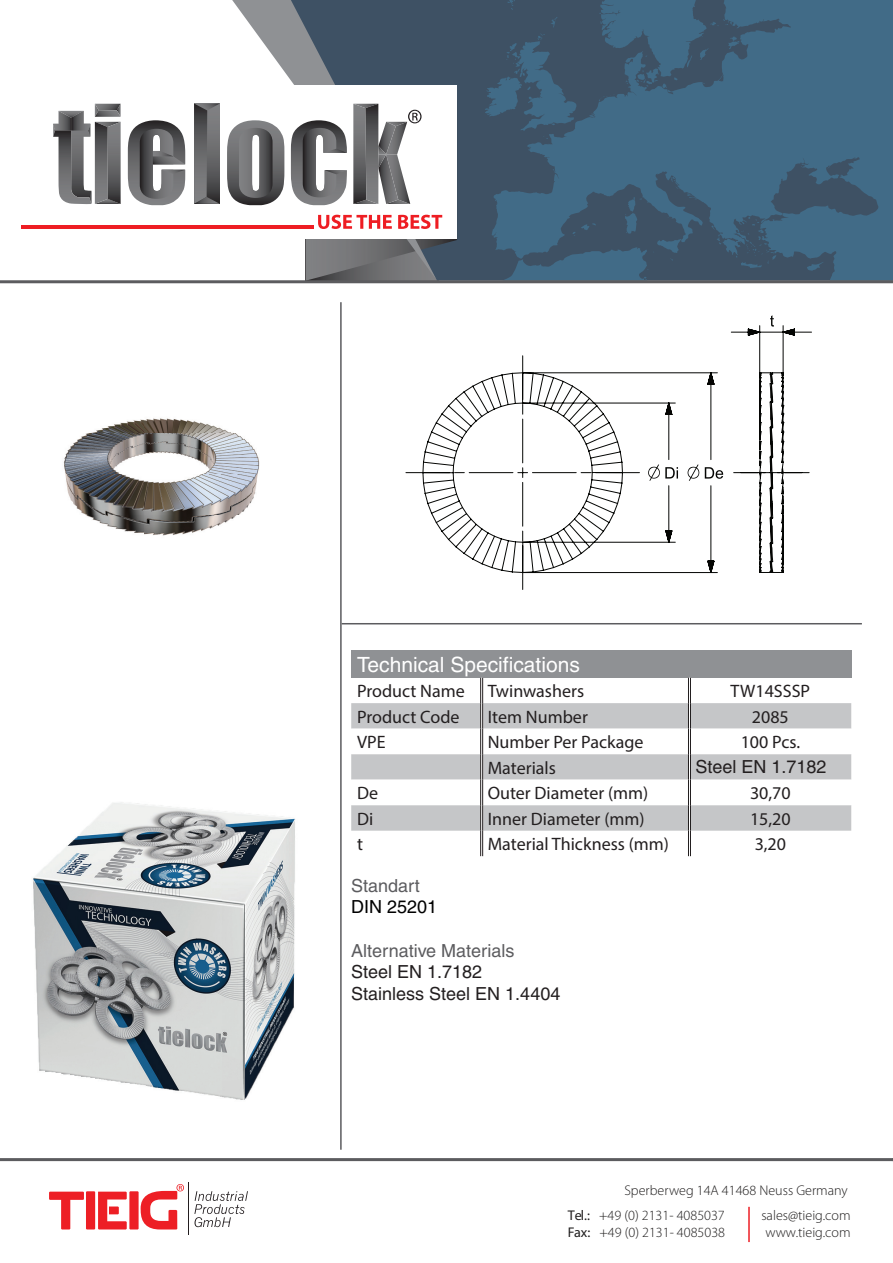
<style>
.page{position:relative;width:893px;height:1263px;background:#fff}
.page>*{position:absolute;margin:0;border:0;box-sizing:border-box;transform-origin:0 0}
.t1{font:21px "Helvetica";color:#fff}
.t2{font:18px "Myriad Pro";color:#231f20}
.t3{font:18px/21.6px "Helvetica";color:#231f20}
.t4{font:18px "Helvetica";color:#5c5c5f}
.t5{font:18px "Helvetica";color:#000}
.t6{font:300 14.1px/17px "Myriad Pro";color:#1f1d1d}
.s1{font-weight:400}
</style>
<div class="page">
<svg style="left:194px;top:1191px;width:54px;height:36px"></svg>
<svg style="left:49px;top:1184px;width:135px;height:45px"></svg>
<hr style="left:188px;top:1182px;width:1px;height:53px;background:#221d1f">
<hr style="left:748px;top:1207px;width:2px;height:35px;background:#ed1f25">
<img style="left:33px;top:802px;width:262px;height:298px">
<hr style="left:0;top:1158px;width:893px;height:3px;background:#5c5c5f">
<svg style="left:770px;top:315px;width:4px;height:10px"></svg>
<svg style="left:405px;top:325px;width:407px;height:265px"></svg>
<img style="left:63px;top:418px;width:197px;height:118px">
<hr style="left:342px;top:623px;width:520px;height:1px;background:#5c5c5f">
<hr style="left:340px;top:302px;width:2px;height:848px;background:#5c5c5f">
<div style="left:437px;top:0;width:48px;height:280px;background:#3e5164"></div>
<svg style="left:824px;top:0;width:69px;height:280px;fill:#416b87"></svg>
<svg style="left:485px;top:0;width:339px;height:280px;fill:#416b87"></svg>
<svg style="left:232px;top:0;width:205px;height:85px;fill:#3e5164"></svg>
<div style="left:12px;top:85px;width:445px;height:153px;background:#fff"></div>
<hr style="left:21px;top:226px;width:292px;height:3px;background:#ee1d23">
<svg style="left:227px;top:120px;width:57px;height:85px"></svg>
<svg style="left:53px;top:104px;width:68px;height:100px"></svg>
<svg style="left:128px;top:120px;width:57px;height:85px"></svg>
<svg style="left:194px;top:104px;width:26px;height:100px"></svg>
<svg style="left:291px;top:103px;width:166px;height:177px"></svg>
<hr style="left:0;top:280px;width:893px;height:3px;background:#5c5c5f">
<div style="left:351px;top:650px;width:500px;height:28px;background:#8f9194"></div>
<svg style="left:351px;top:678px;width:500px;height:178px"></svg>
<p class="t1" style="left:357px;top:652px;width:224px">Technical Specifications</p>
<p class="t2" style="left:357px;top:680px;width:109px">Product Name</p>
<p class="t2" style="left:488px;top:680px;width:98px">Twinwashers</p>
<p class="t2" style="left:731px;top:680px;width:81px">TW14SSSP</p>
<p class="t2" style="left:357px;top:705px;width:104px">Product Code</p>
<p class="t2" style="left:488px;top:705px;width:102px">Item Number</p>
<p class="t2" style="left:752px;top:705px;width:38px">2085</p>
<p class="t2" style="left:357px;top:731px;width:30px">VPE</p>
<p class="t2" style="left:488px;top:731px;width:157px">Number Per Package</p>
<p class="t2" style="left:741px;top:731px;width:61px">100 Pcs.</p>
<p class="t2" style="left:488px;top:756px;width:70px">Materials</p>
<p class="t3" style="left:695px;top:756px;width:133px">Steel EN 1.7182</p>
<p class="t2" style="left:357px;top:782px;width:23px">De</p>
<p class="t2" style="left:488px;top:782px;width:162px">Outer Diameter (mm)</p>
<p class="t2" style="left:750px;top:782px;width:42px">30,70</p>
<p class="t2" style="left:357px;top:807px;width:18px">Di</p>
<p class="t2" style="left:488px;top:807px;width:158px">Inner Diameter (mm)</p>
<p class="t2" style="left:750px;top:807px;width:42px">15,20</p>
<p class="t2" style="left:357px;top:833px;width:7px">t</p>
<p class="t2" style="left:488px;top:833px;width:183px">Material Thickness (mm)</p>
<p class="t2" style="left:755px;top:833px;width:33px">3,20</p>
<p class="t4" style="left:351px;top:875px;width:70px">Standart</p>
<p class="t5" style="left:351px;top:897px;width:88px">DIN 25201</p>
<p class="t4" style="left:351px;top:940px;width:165px">Alternative Materials</p>
<p class="t3" style="left:351px;top:961px;width:211px">Steel EN 1.7182<br>Stainless Steel EN 1.4404</p>
<p class="t6" style="left:568px;top:1178px;width:281px;line-height:24.9px;text-indent:57px">Sperberweg 14A 41468 Neuss Germany<br><span class="s1">Tel.:</span> +49 (0) 2131- 4085037</p>
<p class="t6" style="left:568px;top:1224px;width:159px"><span class="s1">Fax:</span> +49 (0) 2131- 4085038</p>
<p class="t6" style="left:761px;top:1207px;width:91px">sales@tieig.com www.tieig.com</p>
</div>
